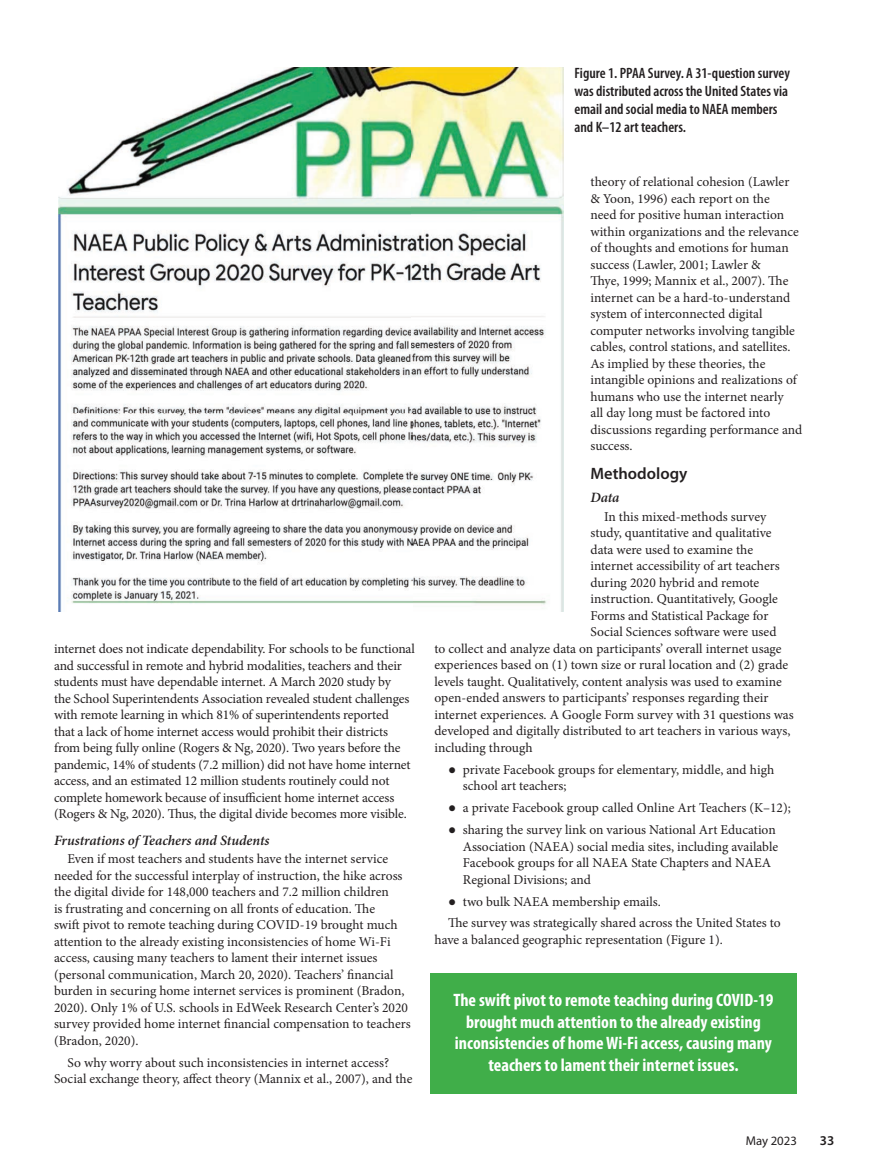
<style>
.page{position:relative;width:878px;height:1175px;background:#fff}
.page>*{position:absolute;margin:0;border:0;box-sizing:border-box;transform-origin:0 0}
.t1{font:700 condensed 18px/21.6px "Myriad Pro";color:#fff;text-align:center}
.t2{font:600 16.5px "Myriad Pro";color:#231f20}
.t3{font:600 condensed 15px/18px "Myriad Pro";color:#231f20}
.t4{font:italic 600 14.25px "Minion Pro";letter-spacing:-.005em;color:#231f20}
.t5{font:13.5px/16.5px "Minion Pro";letter-spacing:-.005em;color:#231f20}
.t6{font:600 13.5px "Myriad Pro";color:#231f20}
.t7{font:12.75px "Myriad Pro";color:#231f20}
.s1{font-family:"Times New Roman"}
</style>
<div class="page">
<img style="left:59px;top:67px;width:504px;height:545px">
<div style="left:430px;top:973px;width:366px;height:121px;background:#40ae49"></div>
<p class="t5" style="left:54px;top:641px;width:362px">internet does not indicate dependability. For schools to be functional and successful in remote and hybrid modalities, teachers and their students must have dependable internet. A March 2020 study by<br>the School Superintendents Association revealed student challenges with remote learning in which 81% of superintendents reported<br>that a lack of home internet access would prohibit their districts from being fully online (Rogers &amp; Ng, 2020). Two years before the pandemic, 14% of students (7.2 million) did not have home internet access, and an estimated 12 million students routinely could not complete homework because of insufficient home internet access (Rogers &amp; Ng, 2020). Thus, the digital divide becomes more visible.</p>
<p class="t4" style="left:54px;top:830px;width:217px">Frustrations of Teachers and Students</p>
<p class="t5" style="left:54px;top:851px;width:358px;text-indent:14px">Even if most teachers and students have the internet service needed for the successful interplay of instruction, the hike across the digital divide for 148,000 teachers and 7.2 million children<br>is frustrating and concerning on all fronts of education. The<br>swift pivot to remote teaching during COVID-19 brought much attention to the already existing inconsistencies of home Wi-Fi access, causing many teachers to lament their internet issues (personal communication, March 20, 2020). Teachers’ financial burden in securing home internet services is prominent (Bradon, 2020). Only 1% of U.S. schools in EdWeek Research Center’s 2020 survey provided home internet financial compensation to teachers (Bradon, 2020).</p>
<p class="t5" style="left:54px;top:1054px;width:360px;text-indent:14px">So why worry about such inconsistencies in internet access?<br>Social exchange theory, affect theory (Mannix et al., 2007), and the</p>
<p class="t3" style="left:574px;top:64px;width:217px">Figure 1. PPAA Survey. A 31-question survey was distributed across the United States via email and social media to NAEA members and K–12 art teachers.</p>
<p class="t5" style="left:590px;top:174px;width:213px">theory of relational cohesion (Lawler<br>&amp; Yoon, 1996) each report on the<br>need for positive human interaction within organizations and the relevance of thoughts and emotions for human success (Lawler, 2001; Lawler &amp;<br>Thye, 1999; Mannix et al., 2007). The internet can be a hard-to-understand system of interconnected digital computer networks involving tangible cables, control stations, and satellites.<br>As implied by these theories, the intangible opinions and realizations of humans who use the internet nearly<br>all day long must be factored into discussions regarding performance and success.</p>
<p class="t2" style="left:590px;top:463px;width:98px">Methodology</p>
<p class="t4" style="left:590px;top:487px;width:31px">Data</p>
<p class="t5" style="left:604px;top:508px;width:164px">In this mixed-methods survey</p>
<p class="t5" style="left:590px;top:525px;width:183px">study, quantitative and qualitative</p>
<p class="t5" style="left:590px;top:541px;width:164px">data were used to examine the</p>
<p class="t5" style="left:590px;top:558px;width:191px">internet accessibility of art teachers</p>
<p class="t5" style="left:590px;top:574px;width:170px">during 2020 hybrid and remote</p>
<p class="t5" style="left:590px;top:591px;width:189px">instruction. Quantitatively, Google</p>
<p class="t5" style="left:590px;top:607px;width:179px">Forms and Statistical Package for</p>
<p class="t5" style="left:590px;top:624px;width:187px">Social Sciences software were used</p>
<p class="t5" style="left:434px;top:640px;width:348px">to collect and analyze data on participants’ overall internet usage</p>
<p class="t5" style="left:434px;top:657px;width:355px">experiences based on (1) town size or rural location and (2) grade</p>
<p class="t5" style="left:434px;top:673px;width:349px">levels taught. Qualitatively, content analysis was used to examine</p>
<p class="t5" style="left:434px;top:690px;width:335px">open-ended answers to participants’ responses regarding their</p>
<p class="t5" style="left:434px;top:706px;width:361px">internet experiences. A Google Form survey with 31 questions was</p>
<p class="t5" style="left:434px;top:723px;width:357px">developed and digitally distributed to art teachers in various ways,</p>
<p class="t5" style="left:434px;top:739px;width:100px">including through</p>
<p class="t5" style="left:463px;top:761px;width:313px;text-indent:-15px"><span class="s1">●</span> private Facebook groups for elementary, middle, and high school art teachers;</p>
<p class="t5" style="left:448px;top:799px;width:344px"><span class="s1">●</span> a private Facebook group called Online Art Teachers (K–12);</p>
<p class="t5" style="left:463px;top:821px;width:317px;text-indent:-15px"><span class="s1">●</span> sharing the survey link on various National Art Education Association (NAEA) social media sites, including available Facebook groups for all NAEA State Chapters and NAEA Regional Divisions; and</p>
<p class="t5" style="left:448px;top:890px;width:334px;line-height:21.9px"><span class="s1">●</span> two bulk NAEA membership emails.<br>The survey was strategically shared across the United States to</p>
<p class="t5" style="left:434px;top:931px;width:290px">have a balanced geographic representation (Figure 1).</p>
<h1 class="t1" style="left:453px;top:989px;width:321px">The swift pivot to remote teaching during COVID-19 brought much attention to the already existing inconsistencies of home Wi-Fi access, causing many teachers to lament their internet issues.</h1>
<p class="t7" style="left:745px;top:1132px;width:53px">May 2023</p>
<p class="t6" style="left:820px;top:1131px;width:16px">33</p>
</div>
